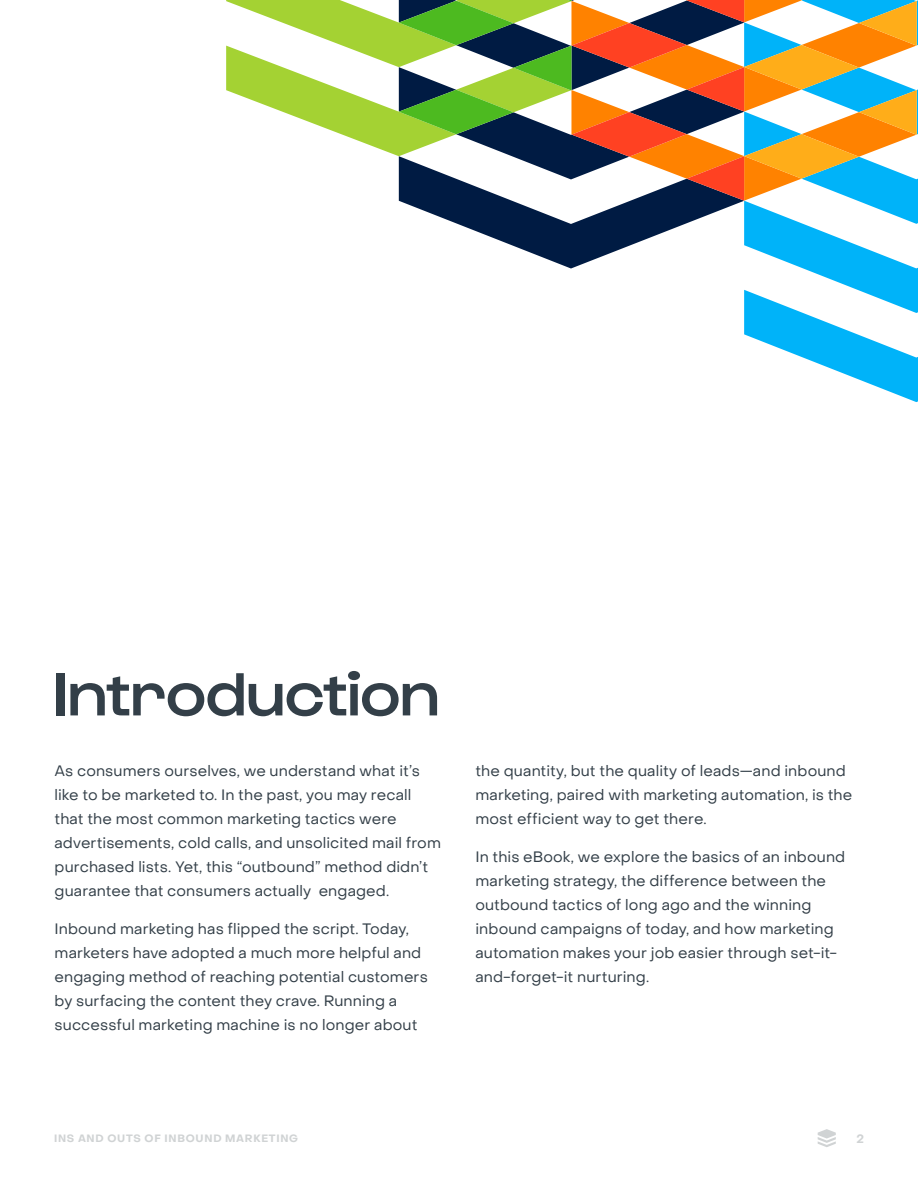
<style>
.page{position:relative;width:918px;height:1188px;background:#fff}
.page>*{position:absolute;margin:0;border:0;box-sizing:border-box;transform-origin:0 0}
.t1{font:500 63px "Gustavo";color:#333f48}
.t2{font:15px/24px "Object Sans";letter-spacing:.005em;color:#333f48}
.t3{font:700 12px "Object Sans";color:#d0d3d4}
.t4{font:700 10.5px "Object Sans";letter-spacing:.07em;color:#d0d3d4}
</style>
<div class="page">
<svg style="left:226px;top:0;width:692px;height:402px"></svg>
<svg style="left:818px;top:1129px;width:18px;height:18px"></svg>
<h1 class="t1" style="left:54px;top:658px;width:387px">Introduction</h1>
<p class="t2" style="left:55px;top:759px;width:388px">As consumers ourselves, we understand what it’s like to be marketed to. In the past, you may recall that the most common marketing tactics were advertisements, cold calls, and unsolicited mail from purchased lists. Yet, this “outbound” method didn’t guarantee that consumers actually engaged.</p>
<p class="t2" style="left:55px;top:917px;width:375px">Inbound marketing has flipped the script. Today, marketers have adopted a much more helpful and engaging method of reaching potential customers by surfacing the content they crave. Running a successful marketing machine is no longer about</p>
<p class="t2" style="left:475px;top:759px;width:378px">the quantity, but the quality of leads—and inbound marketing, paired with marketing automation, is the most efficient way to get there.</p>
<p class="t2" style="left:475px;top:845px;width:371px">In this eBook, we explore the basics of an inbound marketing strategy, the difference between the outbound tactics of long ago and the winning inbound campaigns of today, and how marketing automation makes your job easier through set-it&shy;and-forget-it nurturing.</p>
<p class="t4" style="left:54px;top:1132px;width:246px">INS AND OUTS OF INBOUND MARKETING</p>
<p class="t3" style="left:857px;top:1131px;width:9px">2</p>
</div>
